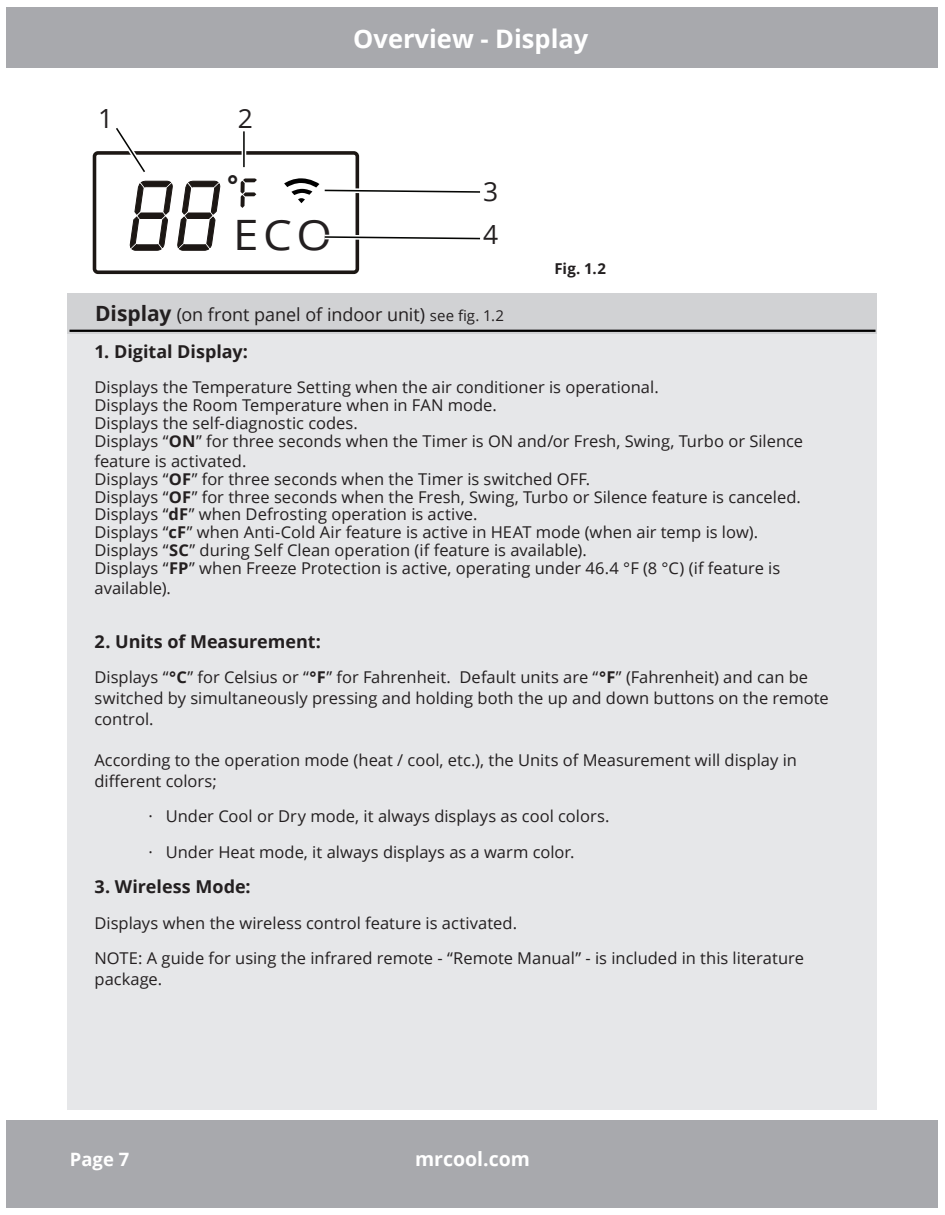
<style>
.page{position:relative;width:945px;height:1215px;background:#fff}
.page>*{position:absolute;margin:0;border:0;box-sizing:border-box;transform-origin:0 0}
.t1{font:41.85px "Open Sans";color:#231f20;scale:1.09 1}
.t2{font:26.4px/43.5px "Open Sans";color:#231f20}
.t3{font:700 26.4px "Open Sans";color:#211e1e}
.t4{font:700 25.5px "Open Sans";color:#fff}
.t5{font:700 19.5px "Open Sans";color:#fff}
.t6{font:700 18.45px "Open Sans";color:#fff}
.t7{font:18px "Open Sans";letter-spacing:-.005em;color:#231f20}
.t8{font:700 17.7px "Open Sans";color:#231f20}
.t9{font:16.2px/17.7px "Open Sans";color:#231f20}
.t10{font:700 15px "Open Sans";color:#231f20}
.s1{font-weight:700;font-size:21px}
.s2{font-size:15px}
.s3{font-weight:700}
</style>
<div class="page">
<div style="left:7px;top:1120px;width:931px;height:88px;background:#a8a9ad"></div>
<div style="left:7px;top:7px;width:931px;height:61px;background:#a8a9ad"></div>
<div style="left:68px;top:323px;width:810px;height:787px;background:#e6e7e9"></div>
<div style="left:68px;top:293px;width:810px;height:41px;background:#d1d2d4"></div>
<hr style="left:69px;top:330px;width:807px;height:2px;background:#000">
<div style="left:93px;top:151px;width:266px;height:123px;border:4px solid #1c1714;border-radius:4px"></div>
<svg style="left:241px;top:178px;width:16px;height:30px"></svg>
<hr style="left:242px;top:131px;width:4px;height:36px;background:#fff">
<hr style="left:243px;top:131px;width:2px;height:36px;background:#040503">
<svg style="left:284px;top:178px;width:197px;height:25px"></svg>
<svg style="left:324px;top:232px;width:157px;height:11px"></svg>
<svg style="left:110px;top:128px;width:110px;height:123px"></svg>
<h2 class="t2" style="left:98px;top:96px;width:17px">1</h2>
<h2 class="t2" style="left:238px;top:96px;width:17px">2</h2>
<h2 class="t3" style="left:227px;top:166px;width:13px">°</h2>
<h1 class="t1" style="left:233px;top:206px;width:92px">ECO</h1>
<h3 class="t4" style="left:353px;top:20px;width:237px">Overview - Display</h3>
<h2 class="t2" style="left:483px;top:169px;width:17px">3<br>4</h2>
<p class="t10" style="left:554px;top:257px;width:53px">Fig. 1.2</p>
<p class="t7" style="left:95px;top:302px;width:410px"><span class="s1">Display</span> (on front panel of indoor unit) <span class="s2">see fig. 1.2</span></p>
<p class="t8" style="left:94px;top:339px;width:155px">1. Digital Display:</p>
<p class="t9" style="left:94px;top:378px;width:710px">Displays the Temperature Setting when the air conditioner is operational.<br>Displays the Room Temperature when in FAN mode.<br>Displays the self-diagnostic codes.<br>Displays “<span class="s3">ON</span>” for three seconds when the Timer is ON and/or Fresh, Swing, Turbo or Silence</p>
<p class="t9" style="left:94px;top:452px;width:708px">feature is activated.<br>Displays “<span class="s3">OF</span>” for three seconds when the Timer is switched OFF.<br>Displays “<span class="s3">OF</span>” for three seconds when the Fresh, Swing, Turbo or Silence feature is canceled.<br>Displays “<span class="s3">dF</span>” when Defrosting operation is active.<br>Displays “<span class="s3">cF</span>” when Anti-Cold Air feature is active in HEAT mode (when air temp is low).<br>Displays “<span class="s3">SC</span>” during Self Clean operation (if feature is available).<br>Displays “<span class="s3">FP</span>” when Freeze Protection is active, operating under 46.4 °F (8 °C) (if feature is</p>
<p class="t9" style="left:94px;top:579px;width:78px">available).</p>
<p class="t8" style="left:94px;top:629px;width:228px">2. Units of Measurement:</p>
<p class="t9" style="left:94px;top:667px;width:736px;line-height:20.7px">Displays “<span class="s3">°C</span>” for Celsius or “<span class="s3">°F</span>” for Fahrenheit. Default units are “<span class="s3">°F</span>” (Fahrenheit) and can be switched by simultaneously pressing and holding both the up and down buttons on the remote control.</p>
<p class="t9" style="left:94px;top:749px;width:704px;line-height:20.7px">According to the operation mode (heat / cool, etc.), the Units of Measurement will display in different colors;</p>
<p class="t9" style="left:148px;top:798px;width:463px;line-height:35.5px">· Under Cool or Dry mode, it always displays as cool colors. · Under Heat mode, it always displays as a warm color.</p>
<p class="t8" style="left:94px;top:874px;width:158px">3. Wireless Mode:</p>
<p class="t9" style="left:94px;top:905px;width:711px;line-height:35.5px">Displays when the wireless control feature is activated.<br>NOTE: A guide for using the infrared remote - “Remote Manual” - is included in this literature</p>
<p class="t9" style="left:94px;top:970px;width:69px">package.</p>
<p class="t6" style="left:70px;top:1147px;width:61px">Page 7</p>
<p class="t5" style="left:415px;top:1145px;width:116px">mrcool.com</p>
</div>
